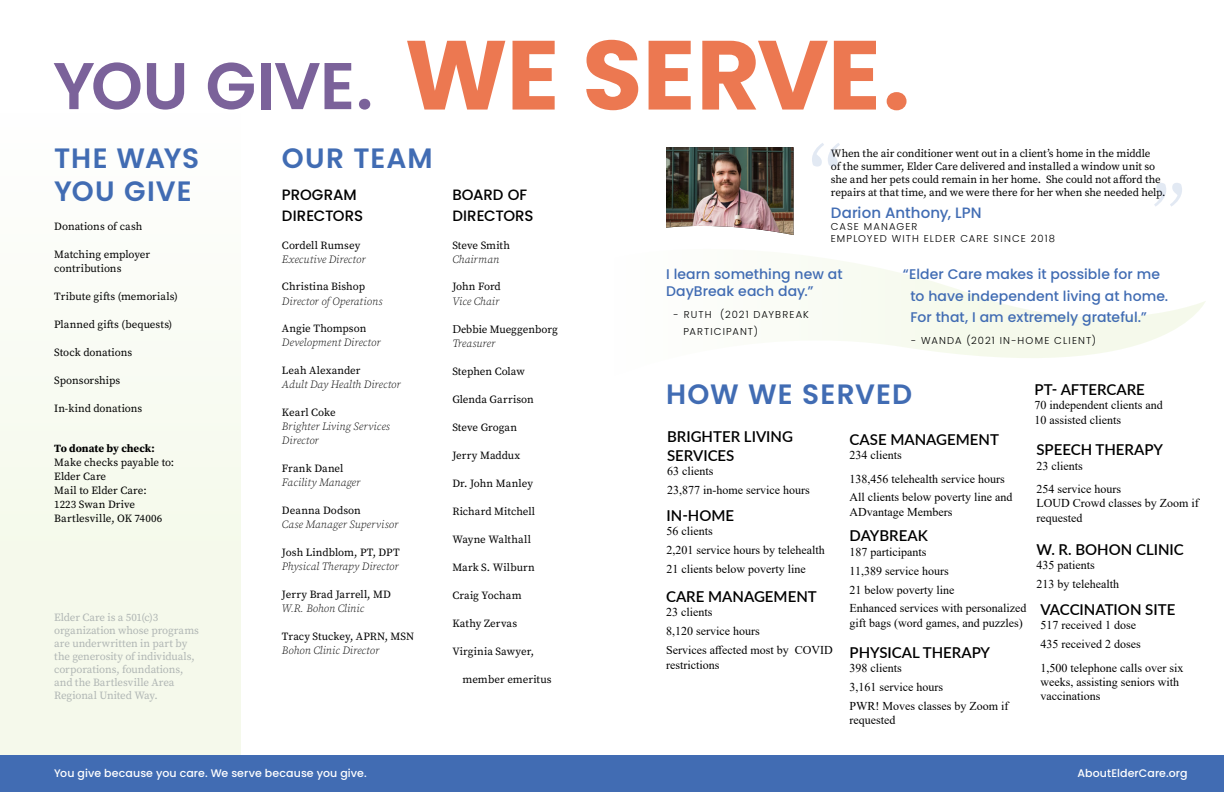
<style>
.page{position:relative;width:1224px;height:792px;background:#fff}
.page>*{position:absolute;margin:0;border:0;box-sizing:border-box;transform-origin:0 0}
.t1{font:78px "Source Serif Pro";color:#416cb3}
.t2{font:600 66px "Poppins";letter-spacing:-.015em;color:#7b629a}
.t3{font:600 28px/33px "Poppins";letter-spacing:.035em;color:#416cb3}
.t4{font:600 15px/19.2px "Lato";color:#000}
.t5{font:500 15px/20.5px "Poppins";letter-spacing:-.005em;color:#000}
.t6{font:500 15px "Poppins";color:#416cb3}
.t7{font:500 14px/21.5px "Poppins";letter-spacing:.005em;color:#416cb3}
.t8{font:12px/18.9px "Times New Roman";color:#000}
.t9{font:11px/14px "Source Serif Pro";color:#000}
.t10{font:italic 300 11px/14px "Source Serif Pro";color:#000}
.t11{font:11px/13px "Source Serif Pro";letter-spacing:-.01em;color:#b0b6b4}
.t12{font:500 11px "Poppins";letter-spacing:.01em;color:#fff}
.t13{font:700 11px "Source Serif Pro";letter-spacing:-.005em;color:#000}
.t14{font:300 10px/12px "Poppins";letter-spacing:.11em;color:#000101}
.s1{font-weight:700;font-size:98px;color:#ec7851}
.s2{font-family:"Minion Pro";font-size:12px}
.s3{font-weight:300;font-style:italic}
</style>
<div class="page">
<div style="left:0;top:110px;width:240px;height:682px;background:#f7faf0"></div>
<svg style="left:801px;top:255px;width:405px;height:103px"></svg>
<img style="left:666px;top:147px;width:127px;height:88px">
<div style="left:0;top:755px;width:1224px;height:37px;background:#416cb3"></div>
<h2 class="t2" style="left:53px;top:48px;width:859px">YOU GIVE. <span class="s1">WE SERVE.</span></h2>
<p class="t9" style="left:831px;top:147px;width:336px;line-height:13px">When the air conditioner went out in a client’s home in the middle<br>of the summer, Elder Care delivered and installed a window unit so she and her pets could remain in her home. She could not afford the repairs at that time, and we were there for her when she needed help.</p>
<h3 class="t6" style="left:831px;top:204px;width:152px">Darion Anthony, LPN</h3>
<p class="t14" style="left:831px;top:220px;width:226px">CASE MANAGER<br>EMPLOYED WITH ELDER CARE SINCE 2018</p>
<p class="t7" style="left:910px;top:263px;width:259px;text-indent:-8px">“Elder Care makes it possible for me to have independent living at home.<br>For that, I am extremely grateful.”</p>
<p class="t14" style="left:911px;top:334px;width:186px">- WANDA (2021 IN-HOME CLIENT)</p>
<h1 class="t1" style="left:809px;top:123px;width:34px">“</h1>
<h3 class="t3" style="left:54px;top:142px;width:147px">THE WAYS<br>YOU GIVE</h3>
<h3 class="t3" style="left:282px;top:142px;width:152px">OUR TEAM</h3>
<h1 class="t1" style="left:1185px;top:226px;width:34px;rotate:-180deg">“</h1>
<h3 class="t5" style="left:282px;top:185px;width:83px">PROGRAM<br>DIRECTORS</h3>
<p class="t9" style="left:282px;top:238px;width:80px">Cordell Rumsey</p>
<p class="t10" style="left:282px;top:252px;width:85px">Executive Director</p>
<p class="t9" style="left:282px;top:280px;width:85px">Christina Bishop</p>
<p class="t10" style="left:282px;top:294px;width:102px">Director of Operations</p>
<p class="t9" style="left:282px;top:322px;width:86px">Angie Thompson</p>
<p class="t10" style="left:282px;top:336px;width:100px">Development Director</p>
<p class="t9" style="left:282px;top:364px;width:80px">Leah Alexander</p>
<p class="t10" style="left:282px;top:378px;width:120px">Adult Day Health Director</p>
<p class="t9" style="left:282px;top:406px;width:55px">Kearl Coke</p>
<p class="t10" style="left:282px;top:420px;width:109px">Brighter Living Services<br>Director</p>
<p class="t9" style="left:282px;top:462px;width:63px">Frank Danel</p>
<p class="t10" style="left:282px;top:476px;width:80px">Facility Manager</p>
<p class="t9" style="left:282px;top:504px;width:80px">Deanna Dodson</p>
<p class="t10" style="left:282px;top:518px;width:118px">Case Manager Supervisor</p>
<p class="t9" style="left:282px;top:546px;width:119px">Josh Lindblom, PT, DPT</p>
<p class="t10" style="left:282px;top:560px;width:118px">Physical Therapy Director</p>
<p class="t9" style="left:282px;top:588px;width:110px">Jerry Brad Jarrell, MD</p>
<p class="t10" style="left:282px;top:602px;width:84px">W.R. Bohon Clinic</p>
<p class="t9" style="left:282px;top:630px;width:134px">Tracy Stuckey, APRN, MSN</p>
<p class="t10" style="left:282px;top:644px;width:99px">Bohon Clinic Director</p>
<h3 class="t5" style="left:452px;top:185px;width:83px">BOARD OF<br>DIRECTORS</h3>
<p class="t9" style="left:452px;top:238px;width:59px">Steve Smith</p>
<p class="t10" style="left:452px;top:252px;width:48px">Chairman</p>
<p class="t9" style="left:452px;top:280px;width:50px">John Ford</p>
<p class="t10" style="left:452px;top:294px;width:49px">Vice Chair</p>
<p class="t9" style="left:452px;top:322px;width:107px"><span class="s2">Deb</span>bie Mueggenborg<br><span class="s3">Treasurer</span></p>
<p class="t9" style="left:452px;top:364px;width:74px">Stephen Colaw</p>
<p class="t9" style="left:452px;top:392px;width:83px">Glenda Garrison</p>
<p class="t9" style="left:452px;top:420px;width:66px">Steve Grogan</p>
<p class="t9" style="left:452px;top:448px;width:70px">Jerry Maddux</p>
<p class="t9" style="left:452px;top:476px;width:82px">Dr. John Manley</p>
<p class="t9" style="left:452px;top:504px;width:84px">Richard Mitchell</p>
<p class="t9" style="left:452px;top:532px;width:80px">Wayne Walthall</p>
<p class="t9" style="left:452px;top:560px;width:84px">Mark S. Wilburn</p>
<p class="t9" style="left:452px;top:588px;width:71px">Craig Yocham</p>
<p class="t9" style="left:452px;top:616px;width:66px">Kathy Zervas</p>
<p class="t9" style="left:452px;top:644px;width:83px">Virginia Sawyer,</p>
<p class="t9" style="left:463px;top:672px;width:91px">member emeritus</p>
<p class="t9" style="left:54px;top:219px;width:90px">Donations of cash</p>
<p class="t9" style="left:54px;top:247px;width:97px">Matching employer contributions</p>
<p class="t9" style="left:54px;top:289px;width:125px">Tribute gifts (memorials)</p>
<p class="t9" style="left:54px;top:317px;width:120px">Planned gifts (bequests)</p>
<p class="t9" style="left:54px;top:345px;width:80px">Stock donations</p>
<p class="t9" style="left:54px;top:373px;width:68px">Sponsorships</p>
<p class="t9" style="left:54px;top:401px;width:90px">In-kind donations</p>
<p class="t7" style="left:666px;top:266px;width:178px;line-height:17px">I learn something new at<br>DayBreak each day.”</p>
<p class="t14" style="left:683px;top:305px;width:127px;line-height:17.5px;text-indent:-10px">- RUTH (2021 DAYBREAK<br>PARTICIPANT)</p>
<h3 class="t4" style="left:1035px;top:379px;width:112px">PT- AFTERCARE</h3>
<p class="t8" style="left:1035px;top:398px;width:130px;line-height:14.4px">70 independent clients and<br>10 assisted clients</p>
<h3 class="t4" style="left:1036px;top:439px;width:128px">SPEECH THERAPY</h3>
<p class="t8" style="left:1036px;top:453px;width:86px;line-height:23.4px">23 clients<br>254 service hours</p>
<p class="t8" style="left:1036px;top:496px;width:164px;line-height:14.4px">LOUD Crowd classes by Zoom if requested</p>
<h3 class="t4" style="left:1036px;top:539px;width:149px">W. R. BOHON CLINIC</h3>
<p class="t8" style="left:1036px;top:555px;width:84px">435 patients<br>213 by telehealth</p>
<h3 class="t4" style="left:1040px;top:599px;width:136px">VACCINATION SITE</h3>
<p class="t8" style="left:1040px;top:615px;width:102px">517 received 1 dose<br>435 received 2 doses</p>
<p class="t8" style="left:1040px;top:660px;width:144px;line-height:14.4px">1,500 telephone calls over six weeks, assisting seniors with vaccinations</p>
<h3 class="t3" style="left:666px;top:378px;width:248px">HOW WE SERVED</h3>
<h3 class="t4" style="left:667px;top:426px;width:127px">BRIGHTER LIVING<br>SERVICES</h3>
<p class="t8" style="left:667px;top:461px;width:144px">63 clients<br>23,877 in-home service hours</p>
<h3 class="t4" style="left:667px;top:505px;width:69px">IN-HOME</h3>
<p class="t8" style="left:667px;top:521px;width:160px">56 clients<br>2,201 service hours by telehealth<br>21 clients below poverty line</p>
<h3 class="t4" style="left:666px;top:586px;width:152px">CARE MANAGEMENT</h3>
<p class="t8" style="left:666px;top:603px;width:168px">23 clients<br>8,120 service hours<br>Services affected most by COVID</p>
<p class="t8" style="left:666px;top:655px;width:55px">restrictions</p>
<h3 class="t4" style="left:850px;top:429px;width:151px">CASE MANAGEMENT</h3>
<p class="t8" style="left:850px;top:443px;width:157px;line-height:23.4px">234 clients<br>138,456 telehealth service hours</p>
<p class="t8" style="left:850px;top:490px;width:164px;line-height:14.4px">All clients below poverty line and<br>ADvantage Members</p>
<h3 class="t4" style="left:850px;top:526px;width:80px">DAYBREAK</h3>
<p class="t8" style="left:850px;top:542px;width:178px">187 participants<br>11,389 service hours<br>21 below poverty line<br>Enhanced services with personalized</p>
<p class="t8" style="left:850px;top:613px;width:175px">gift bags (word games, and puzzles)</p>
<h3 class="t4" style="left:850px;top:642px;width:142px">PHYSICAL THERAPY</h3>
<p class="t8" style="left:850px;top:658px;width:160px">398 clients<br>3,161 service hours<br>PWR! Moves classes by Zoom if</p>
<p class="t8" style="left:850px;top:711px;width:47px">requested</p>
<p class="t13" style="left:54px;top:440px;width:102px">To donate by check:</p>
<p class="t9" style="left:54px;top:455px;width:122px">Make checks payable to:<br>Elder Care<br>Mail to Elder Care:<br>1223 Swan Drive<br>Bartlesville, OK 74006</p>
<p class="t11" style="left:54px;top:610px;width:146px">Elder Care is a 501(c)3 organization whose programs are underwritten in part by the generosity of individuals, corporations, foundations, and the Bartlesville Area<br>Regional United Way.</p>
<p class="t12" style="left:54px;top:767px;width:314px">You give because you care. We serve because you give.</p>
<p class="t12" style="left:1078px;top:767px;width:111px">AboutElderCare.org</p>
</div>
